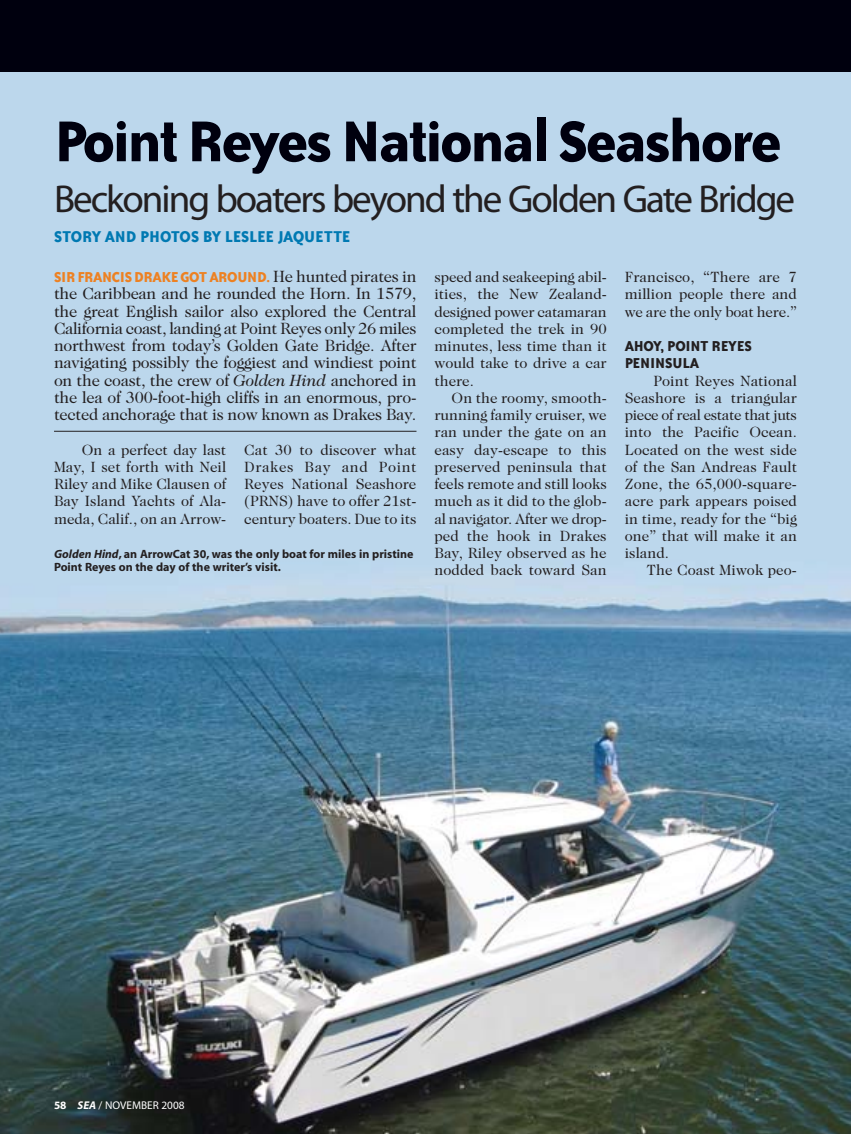
<style>
.page{position:relative;width:851px;height:1134px;background:#fff}
.page>*{position:absolute;margin:0;border:0;box-sizing:border-box;transform-origin:0 0}
.t1{font:700 66px "Bailey Sans ITC";letter-spacing:-.04em;color:#00000e}
.t2{font:39px "Myriad";letter-spacing:-.05em;color:#231f20}
.t3{font:700 18px "Bailey Sans ITC";color:#0079b2}
.t4{font:16.5px/17.2px "Caslon Two Twenty Four";letter-spacing:-.015em;color:#231f20;text-align:justify}
.t5{font:700 16.5px "Bailey Sans ITC";letter-spacing:-.015em;color:#ed8122}
.t6{font:700 16.5px/17.2px "Bailey Sans ITC";letter-spacing:-.01em;color:#231f20}
.t7{font:15px/17.2px "Caslon Two Twenty Four";color:#231f20;text-align:justify}
.t8{font:700 12px/13.5px "Myriad";color:#231f20}
.t9{font:11.25px "Myriad";color:#fff}
.s1{font-family:"Caslon Two Twenty Four";font-weight:400;color:#231f20}
.s2{font-style:italic}
.s3{font-weight:700}
.s4{font-weight:700;font-style:italic}
</style>
<div class="page">
<img style="left:0;top:72px;width:850px;height:1062px">
<div style="left:0;top:0;width:850px;height:72px;background:#00000e"></div>
<hr style="left:54px;top:431px;width:362px;height:1px;background:#231f20">
<h1 class="t1" style="left:54px;top:121px;width:729px">Point Reyes National Seashore</h1>
<h2 class="t2" style="left:54px;top:185px;width:742px">Beckoning boaters beyond the Golden Gate Bridge</h2>
<p class="t3" style="left:54px;top:231px;width:297px">STORY AND PHOTOS BY LESLEE JAQUETTE</p>
<p class="t5" style="left:54px;top:272px;width:364px">SIR FRANCIS DRAKE GOT AROUND. <span class="s1">He hunted pirates in</span></p>
<p class="t4" style="left:54px;top:286px;width:364px">the Caribbean and he rounded the Horn. In 1579, the great English sailor also explored the Central California coast, landing at Point Reyes only 26 miles northwest from today’s Golden Gate Bridge. After navigating possibly the foggiest and windiest point on the coast, the crew of <span class="s2">Golden Hind</span> anchored in the lea of 300-foot-high cliffs in an enormous, pro&shy;tected anchorage that is now known as Drakes Bay.</p>
<p class="t7" style="left:624px;top:269px;width:174px">Francisco, “There are 7 million people there and we are the only boat here.”</p>
<p class="t6" style="left:624px;top:339px;width:129px">AHOY, POINT REYES<br>PENINSULA</p>
<p class="t7" style="left:624px;top:373px;width:174px;text-indent:29px">Point Reyes National Seashore is a triangular piece of real estate that juts into the Pacific Ocean.<br>Located on the west side of the San Andreas Fault Zone, the 65,000-square&shy;acre park appears poised in time, ready for the “big one” that will make it an island.</p>
<p class="t7" style="left:646px;top:563px;width:152px">The Coast Miwok peo-</p>
<p class="t7" style="left:434px;top:269px;width:174px">speed and seakeeping abil&shy;ities, the New Zealand&shy;designed power catamaran completed the trek in 90 minutes, less time than it would take to drive a car there.</p>
<p class="t7" style="left:434px;top:390px;width:174px;text-indent:17px">On the roomy, smooth&shy;running family cruiser, we ran under the gate on an easy day-escape to this preserved peninsula that feels remote and still looks much as it did to the glob&shy;al navigator. After we drop&shy;ped the hook in Drakes Bay, Riley observed as he nodded back toward San</p>
<p class="t7" style="left:54px;top:442px;width:174px;text-indent:28px">On a perfect day last May, I set forth with Neil Riley and Mike Clausen of Bay Island Yachts of Ala&shy;meda, Calif., on an Arrow-</p>
<p class="t7" style="left:244px;top:442px;width:174px">Cat 30 to discover what Drakes Bay and Point Reyes National Seashore (PRNS) have to offer 21st&shy;century boaters. Due to its</p>
<p class="t8" style="left:54px;top:548px;width:361px"><span class="s2">Golden Hind</span>, an ArrowCat 30, was the only boat for miles in pristine<br>Point Reyes on the day of the writer’s visit.</p>
<p class="t9" style="left:54px;top:1101px;width:132px"><span class="s3">58</span> <span class="s4">SEA</span> / NOVEMBER 2008</p>
</div>
